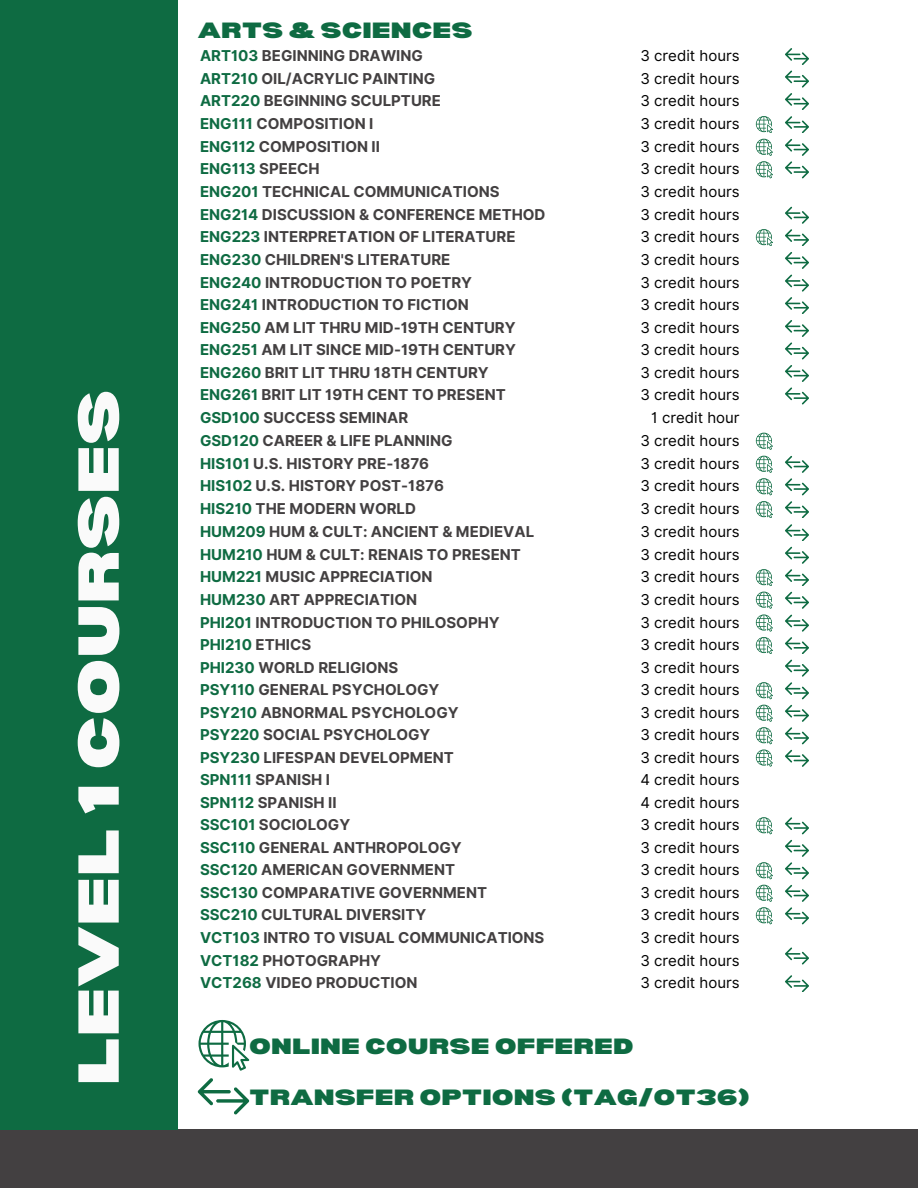
<style>
.page{position:relative;width:918px;height:1188px;background:#fff}
.page>*{position:absolute;margin:0;border:0;box-sizing:border-box;transform-origin:0 0}
.t1{font:900 expanded 56.4px "Bernoru";color:#fafafa}
.t2{font:900 expanded 21.6px "Bernoru";color:#0e6b42}
.t3{font:700 15px "Inter";color:#434041}
.t4{font:15px "Inter";color:#000}
.t5{font:700 15px "Inter";color:#0e6b42}
.s1{color:#0e6b42}
.s2{color:#434041}
</style>
<div class="page">
<div style="left:0;top:1130px;width:918px;height:58px;background:#434041"></div>
<div style="left:0;top:0;width:178px;height:1130px;background:#0e6b42"></div>
<svg style="left:785px;top:48px;width:24px;height:39px"></svg>
<svg style="left:785px;top:116px;width:24px;height:17px"></svg>
<svg style="left:785px;top:139px;width:24px;height:39px"></svg>
<svg style="left:785px;top:252px;width:24px;height:17px"></svg>
<svg style="left:785px;top:207px;width:24px;height:16px"></svg>
<svg style="left:785px;top:229px;width:24px;height:17px"></svg>
<svg style="left:785px;top:275px;width:24px;height:16px"></svg>
<svg style="left:785px;top:297px;width:24px;height:17px"></svg>
<svg style="left:756px;top:229px;width:17px;height:17px"></svg>
<svg style="left:199px;top:1020px;width:50px;height:51px"></svg>
<svg style="left:198px;top:1078px;width:51px;height:36px"></svg>
<svg style="left:785px;top:93px;width:24px;height:17px"></svg>
<svg style="left:756px;top:116px;width:17px;height:17px"></svg>
<svg style="left:756px;top:139px;width:17px;height:39px"></svg>
<svg style="left:785px;top:320px;width:24px;height:39px"></svg>
<svg style="left:785px;top:365px;width:24px;height:39px"></svg>
<svg style="left:785px;top:456px;width:24px;height:39px"></svg>
<svg style="left:785px;top:501px;width:24px;height:17px"></svg>
<svg style="left:756px;top:456px;width:17px;height:39px"></svg>
<svg style="left:756px;top:501px;width:17px;height:17px"></svg>
<svg style="left:785px;top:547px;width:24px;height:16px"></svg>
<svg style="left:785px;top:524px;width:24px;height:17px"></svg>
<svg style="left:785px;top:569px;width:24px;height:17px"></svg>
<svg style="left:785px;top:592px;width:24px;height:16px"></svg>
<svg style="left:756px;top:569px;width:17px;height:17px"></svg>
<svg style="left:756px;top:592px;width:17px;height:16px"></svg>
<svg style="left:785px;top:615px;width:24px;height:16px"></svg>
<svg style="left:785px;top:637px;width:24px;height:17px"></svg>
<svg style="left:785px;top:660px;width:24px;height:16px"></svg>
<svg style="left:756px;top:637px;width:17px;height:17px"></svg>
<svg style="left:756px;top:614px;width:17px;height:17px"></svg>
<svg style="left:785px;top:682px;width:24px;height:17px"></svg>
<svg style="left:785px;top:750px;width:24px;height:17px"></svg>
<svg style="left:756px;top:817px;width:17px;height:17px"></svg>
<svg style="left:785px;top:817px;width:24px;height:17px"></svg>
<svg style="left:785px;top:885px;width:24px;height:39px"></svg>
<svg style="left:785px;top:705px;width:24px;height:39px"></svg>
<svg style="left:785px;top:840px;width:24px;height:39px"></svg>
<svg style="left:756px;top:682px;width:17px;height:17px"></svg>
<svg style="left:756px;top:705px;width:17px;height:39px"></svg>
<svg style="left:756px;top:750px;width:17px;height:16px"></svg>
<svg style="left:756px;top:862px;width:17px;height:17px"></svg>
<svg style="left:756px;top:885px;width:17px;height:39px"></svg>
<svg style="left:756px;top:433px;width:17px;height:17px"></svg>
<svg style="left:785px;top:947px;width:24px;height:17px"></svg>
<svg style="left:785px;top:975px;width:24px;height:17px"></svg>
<h1 class="t1" style="left:66px;top:1085px;width:698px;rotate:-90deg">LEVEL 1 COURSES</h1>
<h3 class="t2" style="left:198px;top:18px;width:276px">ARTS &amp; SCIENCES</h3>
<h2 class="t3" style="left:200px;top:47px;width:224px"><span class="s1">ART103</span> BEGINNING DRAWING</h2>
<h3 class="t4" style="left:640px;top:47px;width:101px">3 credit hours</h3>
<h3 class="t3" style="left:200px;top:69px;width:237px"><span class="s1">ART210</span> OIL/ACRYLIC PAINTING</h3>
<h3 class="t4" style="left:640px;top:69px;width:101px">3 credit hours</h3>
<h3 class="t3" style="left:200px;top:92px;width:242px"><span class="s1">ART220</span> BEGINNING SCULPTURE</h3>
<h3 class="t4" style="left:640px;top:92px;width:101px">3 credit hours</h3>
<h3 class="t3" style="left:200px;top:115px;width:175px"><span class="s1">ENG111</span> COMPOSITION I</h3>
<h3 class="t4" style="left:640px;top:115px;width:101px">3 credit hours</h3>
<h3 class="t3" style="left:200px;top:137px;width:181px"><span class="s1">ENG112</span> COMPOSITION II</h3>
<h3 class="t4" style="left:640px;top:137px;width:101px">3 credit hours</h3>
<h3 class="t5" style="left:200px;top:160px;width:121px">ENG113 <span class="s2">SPEECH</span></h3>
<h3 class="t4" style="left:640px;top:160px;width:101px">3 credit hours</h3>
<h3 class="t3" style="left:200px;top:183px;width:301px"><span class="s1">ENG201</span> TECHNICAL COMMUNICATIONS</h3>
<h3 class="t4" style="left:640px;top:183px;width:101px">3 credit hours</h3>
<h3 class="t3" style="left:200px;top:205px;width:347px"><span class="s1">ENG214</span> DISCUSSION &amp; CONFERENCE METHOD</h3>
<h3 class="t4" style="left:640px;top:205px;width:101px">3 credit hours</h3>
<h3 class="t3" style="left:200px;top:228px;width:317px"><span class="s1">ENG223</span> INTERPRETATION OF LITERATURE</h3>
<h3 class="t4" style="left:640px;top:228px;width:101px">3 credit hours</h3>
<h3 class="t3" style="left:200px;top:250px;width:252px"><span class="s1">ENG230</span> CHILDREN'S LITERATURE</h3>
<h3 class="t4" style="left:640px;top:250px;width:101px">3 credit hours</h3>
<h3 class="t3" style="left:200px;top:273px;width:273px"><span class="s1">ENG240</span> INTRODUCTION TO POETRY</h3>
<h3 class="t4" style="left:640px;top:273px;width:101px">3 credit hours</h3>
<h3 class="t3" style="left:200px;top:296px;width:270px"><span class="s1">ENG241</span> INTRODUCTION TO FICTION</h3>
<h3 class="t4" style="left:640px;top:296px;width:101px">3 credit hours</h3>
<h3 class="t3" style="left:200px;top:319px;width:317px"><span class="s1">ENG250</span> AM LIT THRU MID-19TH CENTURY</h3>
<h3 class="t4" style="left:640px;top:319px;width:101px">3 credit hours</h3>
<h3 class="t3" style="left:200px;top:341px;width:317px"><span class="s1">ENG251</span> AM LIT SINCE MID-19TH CENTURY</h3>
<h3 class="t4" style="left:640px;top:341px;width:101px">3 credit hours</h3>
<h3 class="t3" style="left:200px;top:364px;width:290px"><span class="s1">ENG260</span> BRIT LIT THRU 18TH CENTURY</h3>
<h3 class="t4" style="left:640px;top:364px;width:101px">3 credit hours</h3>
<h3 class="t3" style="left:200px;top:386px;width:307px"><span class="s1">ENG261</span> BRIT LIT 19TH CENT TO PRESENT</h3>
<h3 class="t4" style="left:640px;top:386px;width:101px">3 credit hours</h3>
<h3 class="t3" style="left:200px;top:409px;width:210px"><span class="s1">GSD100</span> SUCCESS SEMINAR</h3>
<h3 class="t4" style="left:651px;top:409px;width:90px">1 credit hour</h3>
<h3 class="t3" style="left:200px;top:431px;width:254px"><span class="s1">GSD120</span> CAREER &amp; LIFE PLANNING</h3>
<h3 class="t4" style="left:640px;top:431px;width:101px">3 credit hours</h3>
<h3 class="t3" style="left:200px;top:454px;width:231px"><span class="s1">HIS101</span> U.S. HISTORY PRE-1876</h3>
<h3 class="t4" style="left:640px;top:454px;width:101px">3 credit hours</h3>
<h3 class="t3" style="left:200px;top:477px;width:245px"><span class="s1">HIS102</span> U.S. HISTORY POST-1876</h3>
<h3 class="t4" style="left:640px;top:477px;width:101px">3 credit hours</h3>
<p class="t3" style="left:200px;top:500px;width:217px"><span class="s1">HIS210</span> THE MODERN WORLD</p>
<p class="t4" style="left:640px;top:500px;width:101px">3 credit hours</p>
<p class="t3" style="left:200px;top:523px;width:336px"><span class="s1">HUM209</span> HUM &amp; CULT: ANCIENT &amp; MEDIEVAL</p>
<p class="t4" style="left:640px;top:523px;width:101px">3 credit hours</p>
<p class="t3" style="left:200px;top:545px;width:322px"><span class="s1">HUM210</span> HUM &amp; CULT: RENAIS TO PRESENT</p>
<p class="t4" style="left:640px;top:545px;width:101px">3 credit hours</p>
<p class="t3" style="left:200px;top:568px;width:234px"><span class="s1">HUM221</span> MUSIC APPRECIATION</p>
<p class="t4" style="left:640px;top:568px;width:101px">3 credit hours</p>
<p class="t3" style="left:200px;top:590px;width:219px"><span class="s1">HUM230</span> ART APPRECIATION</p>
<p class="t4" style="left:640px;top:590px;width:101px">3 credit hours</p>
<p class="t3" style="left:200px;top:613px;width:301px"><span class="s1">PHI201</span> INTRODUCTION TO PHILOSOPHY</p>
<p class="t4" style="left:640px;top:613px;width:101px">3 credit hours</p>
<p class="t5" style="left:200px;top:636px;width:113px">PHI210 <span class="s2">ETHICS</span></p>
<p class="t4" style="left:640px;top:636px;width:101px">3 credit hours</p>
<p class="t3" style="left:200px;top:658px;width:200px"><span class="s1">PHI230</span> WORLD RELIGIONS</p>
<p class="t4" style="left:640px;top:658px;width:101px">3 credit hours</p>
<p class="t3" style="left:200px;top:681px;width:241px"><span class="s1">PSY110</span> GENERAL PSYCHOLOGY</p>
<p class="t4" style="left:640px;top:681px;width:101px">3 credit hours</p>
<p class="t3" style="left:200px;top:703px;width:260px"><span class="s1">PSY210</span> ABNORMAL PSYCHOLOGY</p>
<p class="t4" style="left:640px;top:703px;width:101px">3 credit hours</p>
<p class="t3" style="left:200px;top:726px;width:232px"><span class="s1">PSY220</span> SOCIAL PSYCHOLOGY</p>
<p class="t4" style="left:640px;top:726px;width:101px">3 credit hours</p>
<p class="t3" style="left:200px;top:748px;width:256px"><span class="s1">PSY230</span> LIFESPAN DEVELOPMENT</p>
<p class="t4" style="left:640px;top:748px;width:101px">3 credit hours</p>
<p class="t3" style="left:200px;top:771px;width:132px"><span class="s1">SPN111</span> SPANISH I</p>
<p class="t4" style="left:640px;top:771px;width:101px">4 credit hours</p>
<p class="t3" style="left:200px;top:793px;width:138px"><span class="s1">SPN112</span> SPANISH II</p>
<p class="t4" style="left:640px;top:793px;width:101px">4 credit hours</p>
<p class="t3" style="left:200px;top:816px;width:152px"><span class="s1">SSC101</span> SOCIOLOGY</p>
<p class="t4" style="left:640px;top:816px;width:101px">3 credit hours</p>
<p class="t3" style="left:200px;top:838px;width:263px"><span class="s1">SSC110</span> GENERAL ANTHROPOLOGY</p>
<p class="t4" style="left:640px;top:838px;width:101px">3 credit hours</p>
<p class="t3" style="left:200px;top:861px;width:257px"><span class="s1">SSC120</span> AMERICAN GOVERNMENT</p>
<p class="t4" style="left:640px;top:861px;width:101px">3 credit hours</p>
<p class="t3" style="left:200px;top:883px;width:289px"><span class="s1">SSC130</span> COMPARATIVE GOVERNMENT</p>
<p class="t4" style="left:640px;top:883px;width:101px">3 credit hours</p>
<p class="t3" style="left:200px;top:906px;width:228px"><span class="s1">SSC210</span> CULTURAL DIVERSITY</p>
<p class="t4" style="left:640px;top:906px;width:101px">3 credit hours</p>
<p class="t3" style="left:200px;top:929px;width:346px"><span class="s1">VCT103</span> INTRO TO VISUAL COMMUNICATIONS</p>
<p class="t4" style="left:640px;top:929px;width:101px">3 credit hours</p>
<p class="t3" style="left:200px;top:951px;width:183px"><span class="s1">VCT182</span> PHOTOGRAPHY</p>
<p class="t4" style="left:640px;top:951px;width:101px">3 credit hours</p>
<p class="t3" style="left:200px;top:974px;width:219px"><span class="s1">VCT268</span> VIDEO PRODUCTION</p>
<p class="t4" style="left:640px;top:974px;width:101px">3 credit hours</p>
<h3 class="t2" style="left:249px;top:1034px;width:386px">ONLINE COURSE OFFERED</h3>
<h3 class="t2" style="left:249px;top:1085px;width:502px">TRANSFER OPTIONS (TAG/OT36)</h3>
</div>
